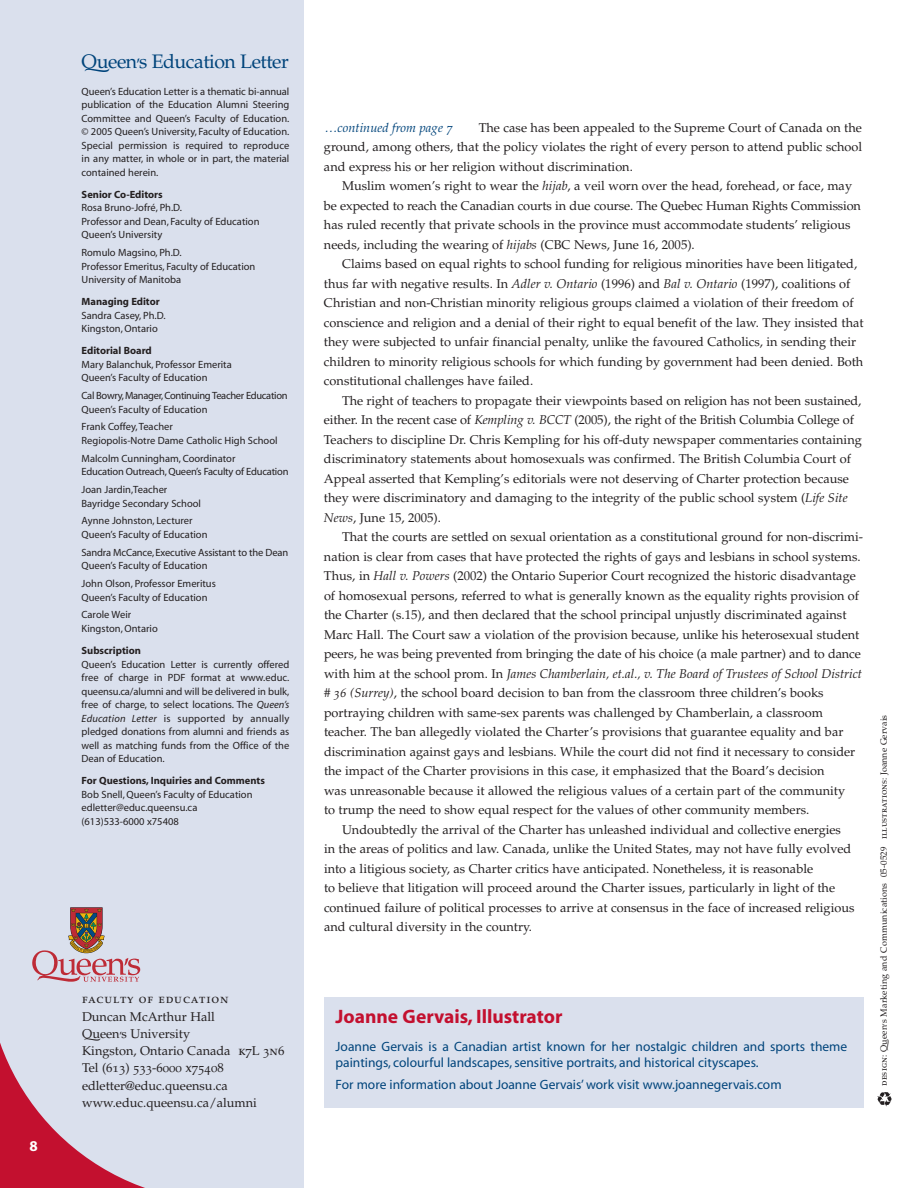
<style>
.page{position:relative;width:918px;height:1188px;background:#fff}
.page>*{position:absolute;margin:0;border:0;box-sizing:border-box;transform-origin:0 0}
.t1{font:700 19.5px "Myriad";color:#c3102f}
.t2{font:19.5px "Palatino";letter-spacing:-.025em;color:#00447b}
.t3{font:700 15px "Myriad";color:#fff}
.t4{font:13.5px/16.5px "Myriad";color:#00447b}
.t5{font:12.75px/19.5px "Palatino";color:#231f20}
.t6{font:12.75px "Palatino Italic Os F";color:#231f20}
.t7{font:12.75px "Palatino SC";color:#231f20}
.t8{font:12.75px "Palatino Italic Os F";color:#00447b}
.t9{font:12.75px "Palatino SC";letter-spacing:.07em;color:#231f20}
.t10{font:10.5px/13.5px "Myriad";color:#231f20}
.t11{font:700 10.5px "Myriad";color:#231f20}
.t12{font:10.5px/13.5px "Myriad";letter-spacing:-.02em;color:#231f20}
.t13{font:10.5px/13.5px "Myriad";letter-spacing:-.03em;color:#231f20}
.t14{font:9px "Palatino";letter-spacing:.015em;color:#231f20}
.s1{font-family:"Queens"}
.s2{font-style:italic}
.s3{font-family:"Palatino SC"}
.s4{font-family:"Palatino"}
.s5{font-family:"Palatino Italic Os F"}
</style>
<div class="page">
<div style="left:0;top:0;width:304px;height:1188px;background:#dae0ed"></div>
<svg style="left:0;top:1043px;width:145px;height:145px"></svg>
<img style="left:877px;top:1092px;width:15px;height:15px">
<svg style="left:32px;top:907px;width:108px;height:75px"></svg>
<div style="left:324px;top:997px;width:540px;height:111px;background:#dae0ed"></div>
<p class="t3" style="left:30px;top:1140px;width:10px">8</p>
<h1 class="t2" style="left:82px;top:53px;width:209px"><span class="s1">Q</span>ueen<span class="s1">’</span>s Education Letter</h1>
<p class="t10" style="left:82px;top:85px;width:209px;text-align:justify">Queen’s Education Letter is a thematic bi-annual publication of the Education Alumni Steering Committee and Queen’s Faculty of Education. © 2005 Queen’s University, Faculty of Education.<br>Special permission is required to reproduce in any matter, in whole or in part, the material contained herein.</p>
<p class="t11" style="left:82px;top:190px;width:83px">Senior Co-Editors</p>
<p class="t10" style="left:82px;top:202px;width:179px">Rosa Bruno-Jofré, Ph.D.<br>Professor and Dean, Faculty of Education<br>Queen’s University</p>
<p class="t10" style="left:82px;top:247px;width:175px">Romulo Magsino, Ph.D.<br>Professor Emeritus, Faculty of Education<br>University of Manitoba</p>
<p class="t11" style="left:82px;top:298px;width:80px">Managing Editor</p>
<p class="t10" style="left:82px;top:309px;width:85px">Sandra Casey, Ph.D.<br>Kingston, Ontario</p>
<p class="t11" style="left:82px;top:347px;width:72px">Editorial Board</p>
<p class="t10" style="left:82px;top:358px;width:152px">Mary Balanchuk, Professor Emerita<br>Queen’s Faculty of Education</p>
<p class="t13" style="left:82px;top:390px;width:208px">Cal Bowry,Manager,Continuing Teacher Education<br>Queen’s Faculty of Education</p>
<p class="t10" style="left:82px;top:421px;width:198px">Frank Coffey, Teacher<br>Regiopolis-Notre Dame Catholic High School</p>
<p class="t12" style="left:82px;top:452px;width:208px">Malcolm Cunningham, Coordinator<br>Education Outreach, Queen’s Faculty of Education</p>
<p class="t10" style="left:82px;top:484px;width:121px">Joan Jardin,Teacher<br>Bayridge Secondary School</p>
<p class="t10" style="left:82px;top:515px;width:127px">Aynne Johnston, Lecturer<br>Queen’s Faculty of Education</p>
<p class="t10" style="left:82px;top:546px;width:208px">Sandra McCance, Executive Assistant to the Dean<br>Queen’s Faculty of Education</p>
<p class="t10" style="left:82px;top:578px;width:136px">John Olson, Professor Emeritus<br>Queen’s Faculty of Education</p>
<p class="t10" style="left:82px;top:609px;width:78px">Carole Weir<br>Kingston, Ontario</p>
<p class="t11" style="left:82px;top:647px;width:61px">Subscription</p>
<p class="t10" style="left:82px;top:658px;width:209px;text-align:justify">Queen’s Education Letter is currently offered free of charge in PDF format at www.educ. queensu.ca/alumni and will be delivered in bulk, free of charge, to select locations. The <span class="s2">Queen’s Education Letter</span> is supported by annually pledged donations from alumni and friends as well as matching funds from the Office of the Dean of Education.</p>
<p class="t11" style="left:82px;top:777px;width:185px">For Questions, Inquiries and Comments</p>
<p class="t10" style="left:82px;top:788px;width:172px">Bob Snell, Queen’s Faculty of Education edletter@educ.queensu.ca (613)533-6000 x75408</p>
<p class="t9" style="left:82px;top:994px;width:148px">faculty of education</p>
<p class="t5" style="left:82px;top:1009px;width:204px;line-height:17.2px">Duncan McArthur Hall<br><span class="s1">Q</span>ueen<span class="s1">’</span>s University<br>Kingston, Ontario Canada <span class="s3">k7L 3n6</span></p>
<p class="t7" style="left:82px;top:1063px;width:143px"><span class="s4">Tel</span> (613) 533-6000 x75408</p>
<p class="t5" style="left:82px;top:1078px;width:176px;line-height:17.2px">edletter@educ.queensu.ca www.educ.queensu.ca/alumni</p>
<p class="t8" style="left:325px;top:122px;width:130px">…continued from page 7</p>
<p class="t5" style="left:324px;top:119px;width:540px;text-align:justify;text-indent:155px">The case has been appealed to the Supreme Court of Canada on the ground, among others, that the policy violates the right of every person to attend public school and express his or her religion without discrimination.</p>
<p class="t5" style="left:324px;top:177px;width:539px;text-indent:18px">Muslim women’s right to wear the <span class="s5">hijab</span>, a veil worn over the head, forehead, or face, may be expected to reach the Canadian courts in due course. The Quebec Human Rights Commission has ruled recently that private schools in the province must accommodate students’ religious needs, including the wearing of <span class="s5">hijabs</span> (CBC News, June 16, 2005).</p>
<p class="t5" style="left:324px;top:255px;width:541px;text-indent:18px">Claims based on equal rights to school funding for religious minorities have been litigated, thus far with negative results. In <span class="s5">Adler v. Ontario</span> (1996) and <span class="s5">Bal v. Ontario</span> (1997), coalitions of Christian and non-Christian minority religious groups claimed a violation of their freedom of conscience and religion and a denial of their right to equal benefit of the law. They insisted that they were subjected to unfair financial penalty, unlike the favoured Catholics, in sending their children to minority religious schools for which funding by government had been denied. Both constitutional challenges have failed.</p>
<p class="t5" style="left:324px;top:392px;width:539px;text-indent:18px">The right of teachers to propagate their viewpoints based on religion has not been sustained, either. In the recent case of <span class="s5">Kempling v. BCCT</span> (2005), the right of the British Columbia College of Teachers to discipline Dr. Chris Kempling for his off-duty newspaper commentaries containing discriminatory statements about homosexuals was confirmed. The British Columbia Court of Appeal asserted that Kempling’s editorials were not deserving of Charter protection because they were discriminatory and damaging to the integrity of the public school system (<span class="s5">Life Site News</span>, June 15, 2005).</p>
<p class="t5" style="left:324px;top:528px;width:541px;text-indent:18px">That the courts are settled on sexual orientation as a constitutional ground for non-discrimi&shy;nation is clear from cases that have protected the rights of gays and lesbians in school systems.<br>Thus, in <span class="s5">Hall v. Powers</span> (2002) the Ontario Superior Court recognized the historic disadvantage of homosexual persons, referred to what is generally known as the equality rights provision of the Charter (s.15), and then declared that the school principal unjustly discriminated against Marc Hall. The Court saw a violation of the provision because, unlike his heterosexual student peers, he was being prevented from bringing the date of his choice (a male partner) and to dance</p>
<p class="t6" style="left:324px;top:668px;width:540px"><span class="s4">with him at the school prom. In</span> James Chamberlain, et.al., v. The Board of Trustees of School District</p>
<p class="t5" style="left:324px;top:684px;width:533px"><span class="s5"># 36 (Surrey)</span>, the school board decision to ban from the classroom three children’s books portraying children with same-sex parents was challenged by Chamberlain, a classroom teacher. The ban allegedly violated the Charter’s provisions that guarantee equality and bar discrimination against gays and lesbians. While the court did not find it necessary to consider the impact of the Charter provisions in this case, it emphasized that the Board’s decision<br>was unreasonable because it allowed the religious values of a certain part of the community to trump the need to show equal respect for the values of other community members.</p>
<p class="t5" style="left:324px;top:821px;width:532px;text-indent:18px">Undoubtedly the arrival of the Charter has unleashed individual and collective energies in the areas of politics and law. Canada, unlike the United States, may not have fully evolved into a litigious society, as Charter critics have anticipated. Nonetheless, it is reasonable<br>to believe that litigation will proceed around the Charter issues, particularly in light of the continued failure of political processes to arrive at consensus in the face of increased religious and cultural diversity in the country.</p>
<h1 class="t1" style="left:336px;top:1010px;width:228px">Joanne Gervais, Illustrator</h1>
<p class="t4" style="left:336px;top:1039px;width:513px">Joanne Gervais is a Canadian artist known for her nostalgic children and sports theme paintings, colourful landscapes, sensitive portraits, and historical cityscapes.</p>
<p class="t4" style="left:336px;top:1077px;width:448px">For more information about Joanne Gervais’ work visit www.joannegervais.com</p>
<p class="t14" style="left:880px;top:1086px;width:373px;rotate:-90deg"><span class="s3">design:</span> <span class="s1">Q</span>ueen<span class="s1">’</span>s Marketing and Communications 05-0529 <span class="s3">illustrations:</span> Joanne Gervais</p>
</div>
